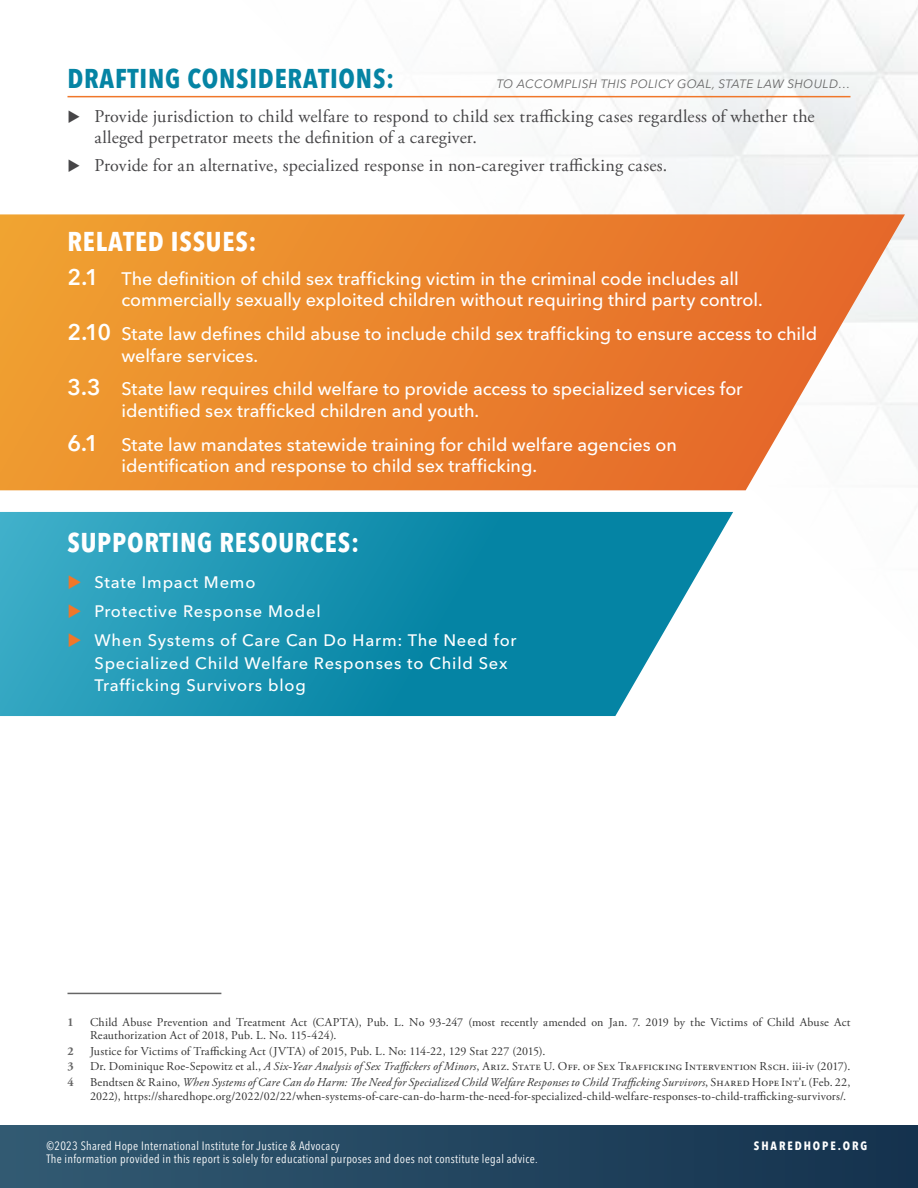
<style>
.page{position:relative;width:918px;height:1188px;background:#fff}
.page>*{position:absolute;margin:0;border:0;box-sizing:border-box;transform-origin:0 0}
.t1{font:700 condensed 27px "Avenir Next LT Pro";letter-spacing:.03em;color:#fff}
.t2{font:700 condensed 27px "Avenir Next LT Pro";letter-spacing:.03em;color:#0584a4}
.t3{font:500 18px/21.6px "Avenir Next LT Pro";letter-spacing:-.005em;color:#fff}
.t4{font:18px/21px "Adobe Garamond Pro";letter-spacing:-.005em;color:#464547}
.t5{font:500 16.5px/29.2px "Avenir Next LT Pro";letter-spacing:.05em;color:#fff}
.t6{font:12px/13.5px "Adobe Garamond Pro";letter-spacing:.015em;color:#333}
.t7{font:condensed 12px "Avenir Next LT Pro";letter-spacing:.025em;color:#fff}
.t8{font:italic 12px "Avenir Next LT Pro";letter-spacing:.03em;color:#666}
.t9{font:700 condensed 12px "Avenir Next LT Pro";letter-spacing:.16em;color:#fff}
.t10{font:700 12px "Adobe Garamond Pro";color:#666}
.s1{font-weight:600;font-size:22.5px}
.s2{font-style:italic}
</style>
<div class="page">
<div style="left:0;top:1126px;width:918px;height:62px;background:linear-gradient(to right,#325a72,#14324d)"></div>
<svg style="left:0;top:214px;width:905px;height:276px;background:#eb8e3f"></svg>
<svg style="left:0;top:512px;width:733px;height:204px;background:#2999b5"></svg>
<hr style="left:68px;top:993px;width:153px;height:1px;background:#666">
<hr style="left:68px;top:96px;width:782px;height:1px;background:#f0772a">
<svg style="left:69px;top:575px;width:12px;height:14px"></svg>
<svg style="left:69px;top:604px;width:12px;height:14px"></svg>
<svg style="left:69px;top:633px;width:12px;height:14px"></svg>
<h1 class="t2" style="left:68px;top:62px;width:328px">DRAFTING CONSIDERATIONS:</h1>
<p class="t8" style="left:497px;top:77px;width:355px">TO ACCOMPLISH THIS POLICY GOAL, STATE LAW SHOULD…</p>
<h2 class="t4" style="left:94px;top:107px;width:722px">Provide jurisdiction to child welfare to respond to child sex trafficking cases regardless of whether the alleged perpetrator meets the definition of a caregiver.</h2>
<h2 class="t4" style="left:94px;top:156px;width:574px">Provide for an alternative, specialized response in non-caregiver trafficking cases.</h2>
<h1 class="t1" style="left:68px;top:225px;width:191px">RELATED ISSUES:</h1>
<h2 class="t3" style="left:122px;top:267px;width:643px;text-indent:-54px"><span class="s1">2.1</span> The definition of child sex trafficking victim in the criminal code includes all commercially sexually exploited children without requiring third party control.</h2>
<h2 class="t3" style="left:122px;top:323px;width:697px;text-indent:-54px"><span class="s1">2.10</span> State law defines child abuse to include child sex trafficking to ensure access to child welfare services.</h2>
<h2 class="t3" style="left:122px;top:378px;width:623px;text-indent:-54px"><span class="s1">3.3</span> State law requires child welfare to provide access to specialized services for identified sex trafficked children and youth.</h2>
<h2 class="t3" style="left:122px;top:434px;width:557px;text-indent:-54px"><span class="s1">6.1</span> State law mandates statewide training for child welfare agencies on identification and response to child sex trafficking.</h2>
<h1 class="t1" style="left:68px;top:526px;width:293px">SUPPORTING RESOURCES:</h1>
<h3 class="t5" style="left:95px;top:567px;width:424px">State Impact Memo<br>Protective Response Model<br>When Systems of Care Can Do Harm: The Need for</h3>
<h3 class="t5" style="left:95px;top:652px;width:415px;line-height:22.5px">Specialized Child Welfare Responses to Child Sex<br>Trafficking Survivors blog</h3>
<p class="t10" style="left:68px;top:1015px;width:8px">1</p>
<p class="t6" style="left:90px;top:1015px;width:762px">Child Abuse Prevention and Treatment Act (CAPTA), Pub. L. No 93-247 (most recently amended on Jan. 7. 2019 by the Victims of Child Abuse Act<br>Reauthorization Act of 2018, Pub. L. No. 115-424).</p>
<p class="t10" style="left:68px;top:1044px;width:8px">2</p>
<p class="t6" style="left:90px;top:1045px;width:457px">Justice for Victims of Trafficking Act (JVTA) of 2015, Pub. L. No: 114-22, 129 Stat 227 (2015).</p>
<p class="t10" style="left:68px;top:1060px;width:8px">3</p>
<p class="t6" style="left:90px;top:1060px;width:762px">Dr. Dominique Roe-Sepowitz et al., <span class="s2">A Six-Year Analysis of Sex Traffickers of Minors</span>, Ariz. State U. Off. of Sex Trafficking Intervention Rsch. iii-iv (2017).</p>
<p class="t10" style="left:68px;top:1075px;width:8px">4</p>
<p class="t6" style="left:90px;top:1076px;width:762px">Bendtsen &amp; Raino, <span class="s2">When Systems of Care Can do Harm: The Need for Specialized Child Welfare Responses to Child Trafficking Survivors</span>, Shared Hope Int'l (Feb. 22,<br>2022), https://sharedhope.org/2022/02/22/when-systems-of-care-can-do-harm-the-need-for-specialized-child-welfare-responses-to-child-trafficking-survivors/.</p>
<p class="t7" style="left:46px;top:1138px;width:295px">©2023 Shared Hope International Institute for Justice &amp; Advocacy</p>
<p class="t9" style="left:754px;top:1138px;width:115px">SHAREDHOPE.ORG</p>
<p class="t7" style="left:46px;top:1152px;width:493px">The information provided in this report is solely for educational purposes and does not constitute legal advice.</p>
</div>
